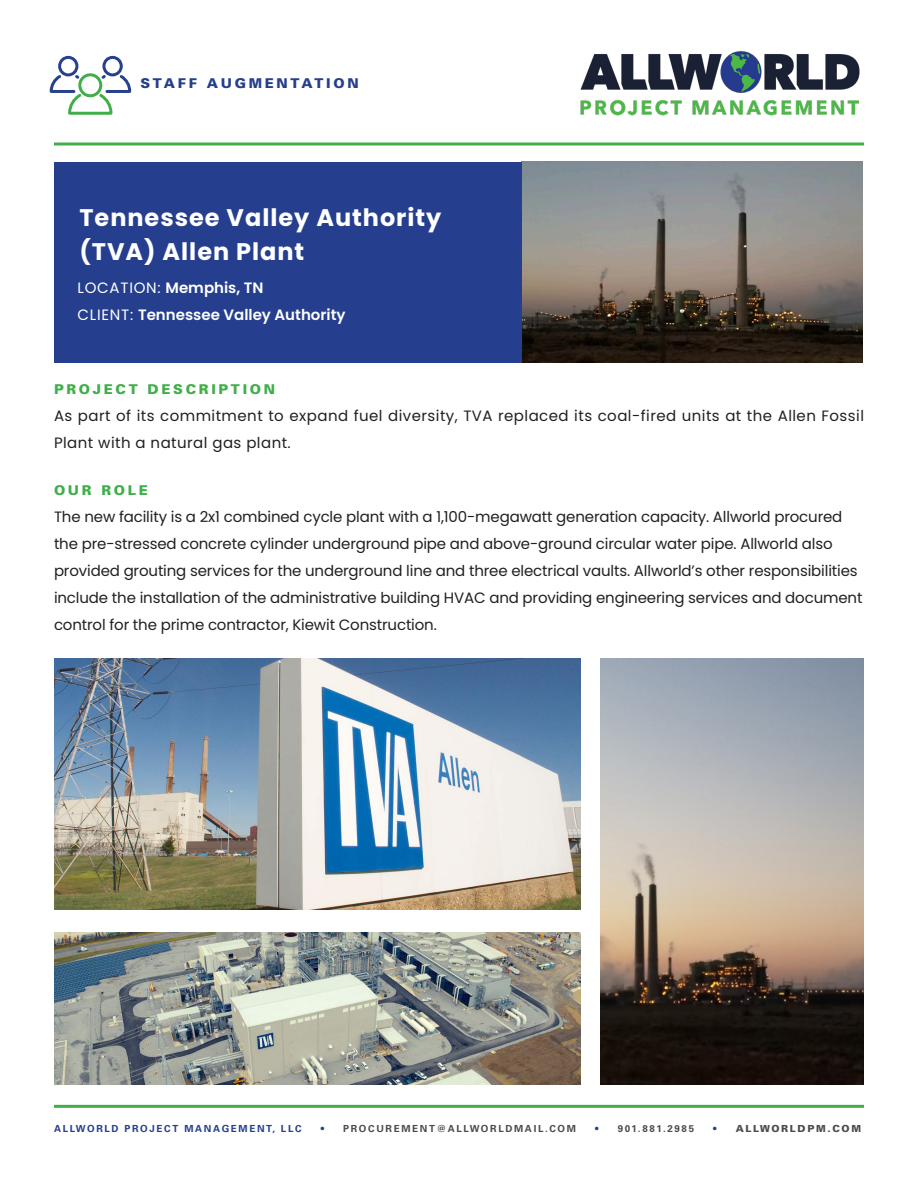
<style>
.page{position:relative;width:918px;height:1188px;background:#fff}
.page>*{position:absolute;margin:0;border:0;box-sizing:border-box;transform-origin:0 0}
.t1{font:700 24px "Poppins";letter-spacing:.04em;color:#fff}
.t2{font:15px/27px "Poppins";letter-spacing:-.01em;color:#231f20}
.t3{font:15px/27px "Poppins";letter-spacing:.03em;color:#231f20}
.t4{font:600 15px "Poppins";color:#fff}
.t5{font:900 13.5px "Univers";letter-spacing:.2em;color:#40ae49}
.t6{font:900 13.5px "Univers";letter-spacing:.2em;color:#253f8e}
.t7{font:700 9.75px "Univers LT Std";letter-spacing:.17em;color:#4b4c4d}
.t8{font:700 9.75px "Univers LT Std";letter-spacing:.17em;color:#253f8e}
.t9{font:900 9.75px "Univers";letter-spacing:.17em;color:#4b4c4d}
.s1{font-weight:400}
.s2{color:#253f8e}
.s3{font-family:"Univers LT Std";font-weight:700;color:#253f8e}
</style>
<div class="page">
<img style="left:522px;top:162px;width:340px;height:201px">
<div style="left:54px;top:162px;width:468px;height:201px;background:#253f8e"></div>
<svg style="left:54px;top:142px;width:810px;height:4px;background:#6fc276"></svg>
<hr style="left:54px;top:1105px;width:810px;height:3px;background:#40ae49">
<svg style="left:49px;top:55px;width:83px;height:60px"></svg>
<img style="left:54px;top:659px;width:526px;height:250px">
<img style="left:601px;top:659px;width:263px;height:425px">
<img style="left:54px;top:933px;width:526px;height:151px">
<img style="left:580px;top:51px;width:280px;height:64px">
<p class="t6" style="left:140px;top:74px;width:220px">STAFF AUGMENTATION</p>
<p class="t1" style="left:80px;top:204px;width:363px">Tennessee Valley Authority</p>
<p class="t1" style="left:80px;top:238px;width:226px">(TVA) Allen Plant</p>
<p class="t4" style="left:78px;top:279px;width:188px"><span class="s1">LOCATION:</span> Memphis, TN</p>
<p class="t4" style="left:78px;top:306px;width:270px"><span class="s1">CLIENT:</span> Tennessee Valley Authority</p>
<p class="t5" style="left:54px;top:381px;width:223px">PROJECT DESCRIPTION</p>
<p class="t3" style="left:54px;top:403px;width:812px">As part of its commitment to expand fuel diversity, TVA replaced its coal-fired units at the Allen Fossil<br>Plant with a natural gas plant.</p>
<p class="t5" style="left:54px;top:482px;width:95px">OUR ROLE</p>
<p class="t2" style="left:54px;top:503px;width:810px">The new facility is a 2x1 combined cycle plant with a 1,100-megawatt generation capacity. Allworld procured the pre-stressed concrete cylinder underground pipe and above-ground circular water pipe. Allworld also provided grouting services for the underground line and three electrical vaults. Allworld’s other responsibilities include the installation of the administrative building HVAC and providing engineering services and document control for the prime contractor, Kiewit Construction.</p>
<p class="t8" style="left:54px;top:1123px;width:249px">ALLWORLD PROJECT MANAGEMENT, LLC</p>
<p class="t7" style="left:321px;top:1123px;width:257px"><span class="s2">•</span> PROCUREMENT@ALLWORLDMAIL.COM</p>
<p class="t7" style="left:595px;top:1123px;width:100px"><span class="s2">•</span> 901.881.2985</p>
<p class="t9" style="left:713px;top:1123px;width:149px"><span class="s3">•</span> ALLWORLDPM.COM</p>
</div>
